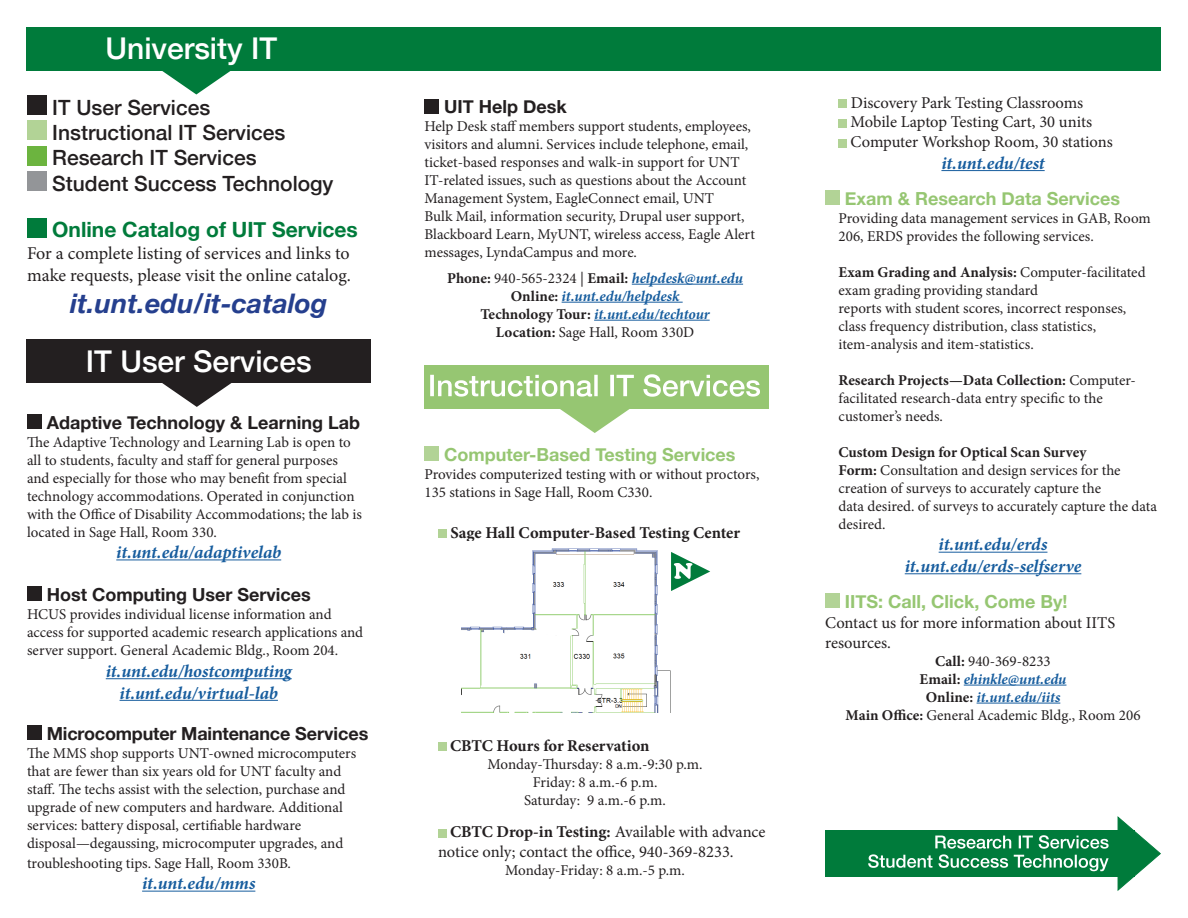
<style>
.page{position:relative;width:1188px;height:918px;background:#fff}
.page>*{position:absolute;margin:0;border:0;box-sizing:border-box;transform-origin:0 0}
.t1{font:500 30px "Helvetica Neue";color:#fff}
.t2{font:italic 700 27px "Helvetica Neue";color:#253f8e}
.t3{font:500 21px "Helvetica Neue";color:#231f20}
.t4{font:700 21px "Helvetica Neue";color:#007b3b}
.t5{font:italic 700 18px "Minion Pro";letter-spacing:-.005em;color:#175d9e}
.t6{font:700 18px "Helvetica Neue";color:#231f20}
.t7{font:18px/21.6px "Minion Pro";color:#231f20}
.t8{font:700 18px "Helvetica Neue";color:#96c672}
.t9{font:16.5px/19.8px "Minion Pro";color:#231f20}
.t10{font:700 16.5px "Minion Pro";letter-spacing:-.005em;color:#231f20}
.t11{font:15px/18px "Minion Pro";color:#231f20}
.t12{font:italic 700 15px "Minion Pro";letter-spacing:-.005em;color:#175d9e}
.t13{font:700 15px "Minion Pro";color:#231f20}
.s1{font-style:normal;color:#231f20}
.s2{font-weight:400;font-style:normal;color:#231f20}
.s3{font-weight:700}
</style>
<div class="page">
<hr style="left:632px;top:284px;width:111px;height:1px;background:#175d9e">
<hr style="left:562px;top:302px;width:121px;height:1px;background:#175d9e">
<hr style="left:594px;top:320px;width:116px;height:1px;background:#175d9e">
<div style="left:424px;top:99px;width:15px;height:14px;background:#231f20"></div>
<div style="left:424px;top:365px;width:345px;height:44px;background:#96c672"></div>
<div style="left:424px;top:446px;width:15px;height:15px;background:#b2d396"></div>
<div style="left:438px;top:530px;width:8px;height:8px;background:#b2d396"></div>
<img style="left:461px;top:548px;width:210px;height:165px">
<svg style="left:671px;top:552px;width:39px;height:39px"></svg>
<div style="left:438px;top:742px;width:8px;height:9px;background:#b2d396"></div>
<div style="left:438px;top:829px;width:8px;height:8px;background:#b2d396"></div>
<hr style="left:941px;top:170px;width:104px;height:1px;background:#175d9e">
<hr style="left:939px;top:552px;width:108px;height:1px;background:#175d9e">
<hr style="left:905px;top:573px;width:176px;height:1px;background:#175d9e">
<hr style="left:964px;top:685px;width:102px;height:1px;background:#175d9e">
<hr style="left:977px;top:703px;width:83px;height:1px;background:#175d9e">
<div style="left:839px;top:99px;width:8px;height:9px;background:#b2d396"></div>
<div style="left:839px;top:119px;width:8px;height:8px;background:#b2d396"></div>
<div style="left:839px;top:139px;width:8px;height:8px;background:#b2d396"></div>
<div style="left:825px;top:190px;width:15px;height:15px;background:#b2d396"></div>
<div style="left:825px;top:593px;width:15px;height:15px;background:#b2d396"></div>
<div style="left:825px;top:830px;width:309px;height:47px;background:#007b3b"></div>
<hr style="left:116px;top:559px;width:165px;height:1px;background:#175d9e">
<hr style="left:106px;top:678px;width:186px;height:1px;background:#175d9e">
<hr style="left:120px;top:700px;width:158px;height:1px;background:#175d9e">
<hr style="left:142px;top:891px;width:113px;height:1px;background:#175d9e">
<div style="left:27px;top:96px;width:19px;height:19px;background:#231f20"></div>
<div style="left:27px;top:121px;width:19px;height:19px;background:#b2d396"></div>
<div style="left:27px;top:146px;width:19px;height:19px;background:#6cb43f"></div>
<div style="left:27px;top:171px;width:19px;height:20px;background:#939598"></div>
<div style="left:27px;top:218px;width:19px;height:19px;background:#007b3b"></div>
<svg style="left:162px;top:383px;width:70px;height:24px"></svg>
<div style="left:27px;top:339px;width:344px;height:44px;background:#231f20"></div>
<div style="left:27px;top:414px;width:15px;height:15px;background:#231f20"></div>
<div style="left:27px;top:587px;width:15px;height:14px;background:#231f20"></div>
<div style="left:27px;top:725px;width:15px;height:15px;background:#231f20"></div>
<svg style="left:99px;top:70px;width:195px;height:24px"></svg>
<div style="left:26px;top:27px;width:1135px;height:43px;background:#007b3b"></div>
<svg style="left:430px;top:374px;width:330px;height:59px"></svg>
<svg style="left:1117px;top:816px;width:44px;height:75px"></svg>
<svg style="left:868px;top:835px;width:241px;height:36px"></svg>
<p class="t1" style="left:105px;top:24px;width:173px">University IT</p>
<p class="t3" style="left:52px;top:91px;width:159px">IT User Services</p>
<p class="t3" style="left:52px;top:116px;width:235px">Instructional IT Services</p>
<p class="t3" style="left:52px;top:141px;width:206px">Research IT Services</p>
<p class="t3" style="left:52px;top:166px;width:283px">Student Success Technology</p>
<p class="t4" style="left:52px;top:213px;width:307px">Online Catalog of UIT Services</p>
<p class="t7" style="left:27px;top:243px;width:326px">For a complete listing of services and links to make requests, please visit the online catalog.</p>
<p class="t2" style="left:70px;top:282px;width:259px">it.unt.edu/it-catalog</p>
<p class="t1" style="left:86px;top:337px;width:227px">IT User Services</p>
<p class="t6" style="left:47px;top:408px;width:315px">Adaptive Technology &amp; Learning Lab</p>
<p class="t11" style="left:27px;top:433px;width:336px">The Adaptive Technology and Learning Lab is open to all to students, faculty and staff for general purposes and especially for those who may benefit from special technology accommodations. Operated in conjunction with the Office of Disability Accommodations; the lab is located in Sage Hall, Room 330.</p>
<p class="t5" style="left:116px;top:540px;width:166px">it.unt.edu/adaptivelab</p>
<p class="t6" style="left:47px;top:581px;width:266px">Host Computing User Services</p>
<p class="t11" style="left:27px;top:606px;width:338px">HCUS provides individual license information and access for supported academic research applications and server support. General Academic Bldg., Room 204.</p>
<p class="t5" style="left:106px;top:658px;width:187px">it.unt.edu/hostcomputing</p>
<p class="t5" style="left:120px;top:680px;width:160px">it.unt.edu/virtual-lab</p>
<p class="t6" style="left:47px;top:719px;width:323px">Microcomputer Maintenance Services</p>
<p class="t11" style="left:27px;top:744px;width:331px">The MMS shop supports UNT-owned microcomputers that are fewer than six years old for UNT faculty and staff. The techs assist with the selection, purchase and upgrade of new computers and hardware. Additional services: battery disposal, certifiable hardware disposal—degaussing, microcomputer upgrades, and</p>
<p class="t11" style="left:27px;top:854px;width:265px">troubleshooting tips. Sage Hall, Room 330B.</p>
<p class="t5" style="left:142px;top:871px;width:115px">it.unt.edu/mms</p>
<p class="t6" style="left:444px;top:93px;width:124px">UIT Help Desk</p>
<p class="t11" style="left:424px;top:118px;width:332px">Help Desk staff members support students, employees, visitors and alumni. Services include telephone, email, ticket-based responses and walk-in support for UNT IT-related issues, such as questions about the Account Management System, EagleConnect email, UNT<br>Bulk Mail, information security, Drupal user support, Blackboard Learn, MyUNT, wireless access, Eagle Alert messages, LyndaCampus and more.</p>
<p class="t12" style="left:447px;top:267px;width:297px"><span class="s1">Phone:</span> <span class="s2">940-565-2324 |</span> <span class="s1">Email:</span> helpdesk@unt.edu</p>
<p class="t12" style="left:511px;top:285px;width:170px"><span class="s1">Online:</span> it.unt.edu/helpdesk</p>
<p class="t12" style="left:481px;top:303px;width:231px"><span class="s1">Technology Tour:</span> it.unt.edu/techtour</p>
<p class="t11" style="left:496px;top:323px;width:200px"><span class="s3">Location:</span> Sage Hall, Room 330D</p>
<p class="t8" style="left:444px;top:440px;width:293px">Computer-Based Testing Services</p>
<p class="t11" style="left:424px;top:465px;width:337px">Provides computerized testing with or without proctors,<br>135 stations in Sage Hall, Room C330.</p>
<p class="t10" style="left:450px;top:521px;width:291px">Sage Hall Computer-Based Testing Center</p>
<p class="t10" style="left:450px;top:734px;width:201px">CBTC Hours for Reservation</p>
<p class="t11" style="left:488px;top:755px;width:217px">Monday-Thursday: 8 a.m.-9:30 p.m.</p>
<p class="t11" style="left:533px;top:773px;width:126px">Friday: 8 a.m.-6 p.m.</p>
<p class="t11" style="left:524px;top:791px;width:143px">Saturday: 9 a.m.-6 p.m.</p>
<p class="t9" style="left:438px;top:822px;width:329px;text-indent:12px"><span class="s3">CBTC Drop-in Testing:</span> Available with advance notice only; contact the office, 940-369-8233.</p>
<p class="t11" style="left:505px;top:861px;width:181px">Monday-Friday: 8 a.m.-5 p.m.</p>
<p class="t9" style="left:851px;top:92px;width:234px">Discovery Park Testing Classrooms</p>
<p class="t9" style="left:851px;top:112px;width:243px">Mobile Laptop Testing Cart, 30 units</p>
<p class="t9" style="left:851px;top:132px;width:264px">Computer Workshop Room, 30 stations</p>
<p class="t5" style="left:941px;top:150px;width:105px">it.unt.edu/test</p>
<p class="t8" style="left:845px;top:184px;width:277px">Exam &amp; Research Data Services</p>
<p class="t11" style="left:839px;top:209px;width:314px">Providing data management services in GAB, Room<br>206, ERDS provides the following services.</p>
<p class="t11" style="left:839px;top:263px;width:309px"><span class="s3">Exam Grading and Analysis:</span> Computer-facilitated exam grading providing standard</p>
<p class="t11" style="left:839px;top:299px;width:289px">reports with student scores, incorrect responses,</p>
<p class="t11" style="left:839px;top:317px;width:259px">class frequency distribution, class statistics,</p>
<p class="t11" style="left:839px;top:335px;width:197px">item-analysis and item-statistics.</p>
<p class="t11" style="left:839px;top:371px;width:299px"><span class="s3">Research Projects—Data Collection:</span> Computer&shy;facilitated research-data entry specific to the customer’s needs.</p>
<p class="t13" style="left:839px;top:441px;width:249px">Custom Design for Optical Scan Survey</p>
<p class="t11" style="left:839px;top:461px;width:284px"><span class="s3">Form:</span> Consultation and design services for the</p>
<p class="t11" style="left:839px;top:479px;width:264px">creation of surveys to accurately capture the</p>
<p class="t11" style="left:839px;top:497px;width:320px">data desired. of surveys to accurately capture the data desired.</p>
<p class="t5" style="left:939px;top:532px;width:110px">it.unt.edu/erds</p>
<p class="t5" style="left:905px;top:553px;width:178px">it.unt.edu/erds-selfserve</p>
<p class="t8" style="left:845px;top:587px;width:224px">IITS: Call, Click, Come By!</p>
<p class="t9" style="left:825px;top:613px;width:292px">Contact us for more information about IITS resources.</p>
<p class="t11" style="left:935px;top:652px;width:117px"><span class="s3">Call:</span> 940-369-8233</p>
<p class="t12" style="left:920px;top:668px;width:148px"><span class="s1">Email:</span> ehinkle@unt.edu</p>
<p class="t12" style="left:926px;top:686px;width:136px"><span class="s1">Online:</span> it.unt.edu/iits</p>
<p class="t11" style="left:846px;top:706px;width:296px"><span class="s3">Main Office:</span> General Academic Bldg., Room 206</p>
</div>
